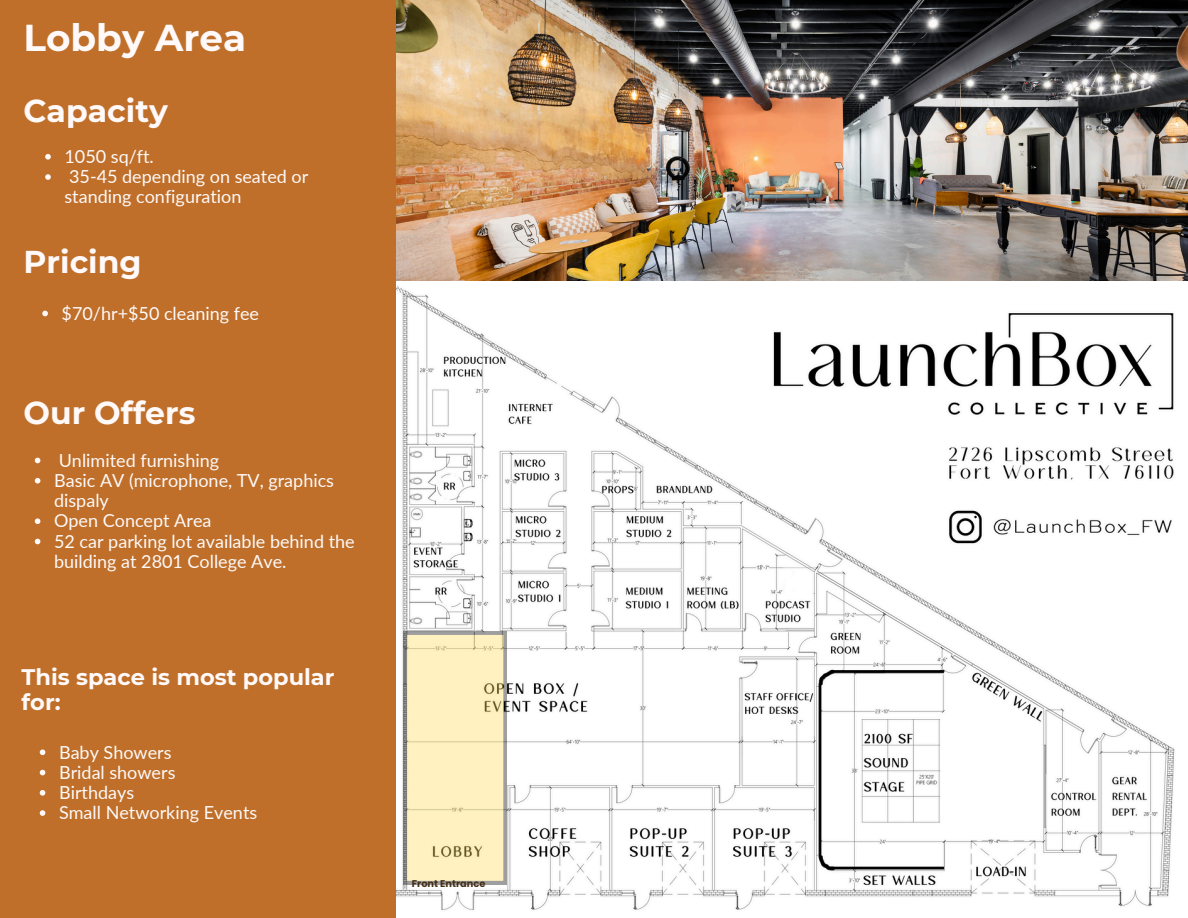
<style>
.page{position:relative;width:1188px;height:918px;background:#bf6f29}
.page>*{position:absolute;margin:0;border:0;box-sizing:border-box;transform-origin:0 0}
.t1{font:700 37.35px "Montserrat";color:#fff9f9}
.t2{font:700 31.5px "Montserrat";color:#fff9f9}
.t3{font:700 22.5px/24.8px "Montserrat";color:#fff9f9}
.t4{font:18px/20.2px "Lato";color:#fff9f9}
.t5{font:700 9.75px "Poppins";color:#442e17}
</style>
<div class="page">
<img style="left:396px;top:0;width:792px;height:281px">
<img style="left:396px;top:281px;width:792px;height:637px">
<svg style="left:404px;top:632px;width:103px;height:252px;background:#f2e6b9"></svg>
<svg style="left:35px;top:458px;width:5px;height:5px"></svg>
<svg style="left:35px;top:478px;width:5px;height:6px"></svg>
<svg style="left:35px;top:518px;width:5px;height:6px"></svg>
<svg style="left:35px;top:539px;width:5px;height:5px"></svg>
<svg style="left:45px;top:154px;width:6px;height:6px"></svg>
<svg style="left:45px;top:174px;width:6px;height:6px"></svg>
<svg style="left:42px;top:311px;width:6px;height:5px"></svg>
<svg style="left:40px;top:750px;width:5px;height:5px"></svg>
<svg style="left:40px;top:770px;width:5px;height:5px"></svg>
<svg style="left:40px;top:790px;width:5px;height:6px"></svg>
<svg style="left:40px;top:810px;width:5px;height:6px"></svg>
<h1 class="t1" style="left:24px;top:15px;width:224px">Lobby Area</h1>
<p class="t2" style="left:24px;top:92px;width:146px">Capacity</p>
<p class="t4" style="left:65px;top:146px;width:91px">1050 sq/ft.</p>
<p class="t4" style="left:65px;top:166px;width:245px">35-45 depending on seated or standing configuration</p>
<p class="t2" style="left:24px;top:242px;width:120px">Pricing</p>
<p class="t4" style="left:62px;top:303px;width:199px">$70/hr+$50 cleaning fee</p>
<h2 class="t2" style="left:24px;top:393px;width:173px">Our Offers</h2>
<h2 class="t4" style="left:59px;top:450px;width:162px">Unlimited furnishing</h2>
<p class="t4" style="left:54px;top:470px;width:281px">Basic AV (microphone, TV, graphics dispaly</p>
<h2 class="t4" style="left:54px;top:510px;width:159px">Open Concept Area</h2>
<p class="t4" style="left:54px;top:531px;width:302px">52 car parking lot available behind the building at 2801 College Ave.</p>
<p class="t3" style="left:22px;top:665px;width:314px">This space is most popular for:</p>
<p class="t4" style="left:59px;top:741px;width:114px">Baby Showers</p>
<p class="t4" style="left:59px;top:762px;width:118px">Bridal showers</p>
<p class="t4" style="left:59px;top:782px;width:77px">Birthdays</p>
<p class="t4" style="left:59px;top:802px;width:200px">Small Networking Events</p>
<h3 class="t5" style="left:412px;top:877px;width:75px">Front Entrance</h3>
</div>
